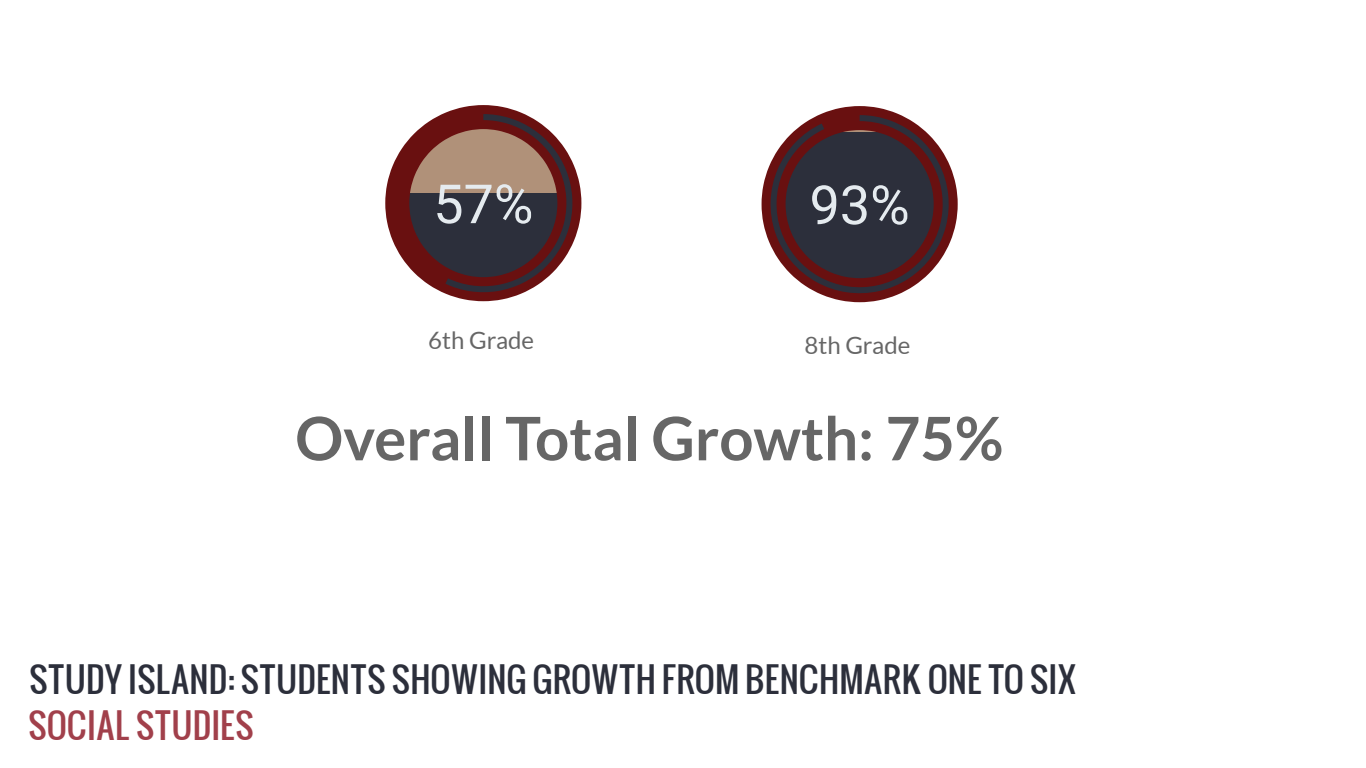
<style>
.page{position:relative;width:1366px;height:768px;background:#fff}
.page>*{position:absolute;margin:0;border:0;box-sizing:border-box;transform-origin:0 0}
.t1{font:700 60px "Lato";color:#666}
.t2{font:54px "Roboto";color:#e5ebef}
.t3{font:34px "Oswald";color:#2c2f3b}
.t4{font:34px "Oswald";color:#a1404b}
.t5{font:24px "Lato";color:#666}
</style>
<div class="page">
<svg style="left:385px;top:105px;width:197px;height:197px"></svg>
<svg style="left:761px;top:106px;width:197px;height:197px"></svg>
<h2 class="t2" style="left:433px;top:173px;width:102px">57%</h2>
<h2 class="t2" style="left:809px;top:174px;width:102px">93%</h2>
<p class="t5" style="left:428px;top:327px;width:107px">6th Grade</p>
<p class="t5" style="left:805px;top:332px;width:107px">8th Grade</p>
<h1 class="t1" style="left:295px;top:404px;width:710px">Overall Total Growth: 75%</h1>
<p class="t3" style="left:29px;top:653px;width:1049px">STUDY ISLAND: STUDENTS SHOWING GROWTH FROM BENCHMARK ONE TO SIX</p>
<p class="t4" style="left:28px;top:699px;width:227px">SOCIAL STUDIES</p>
</div>
